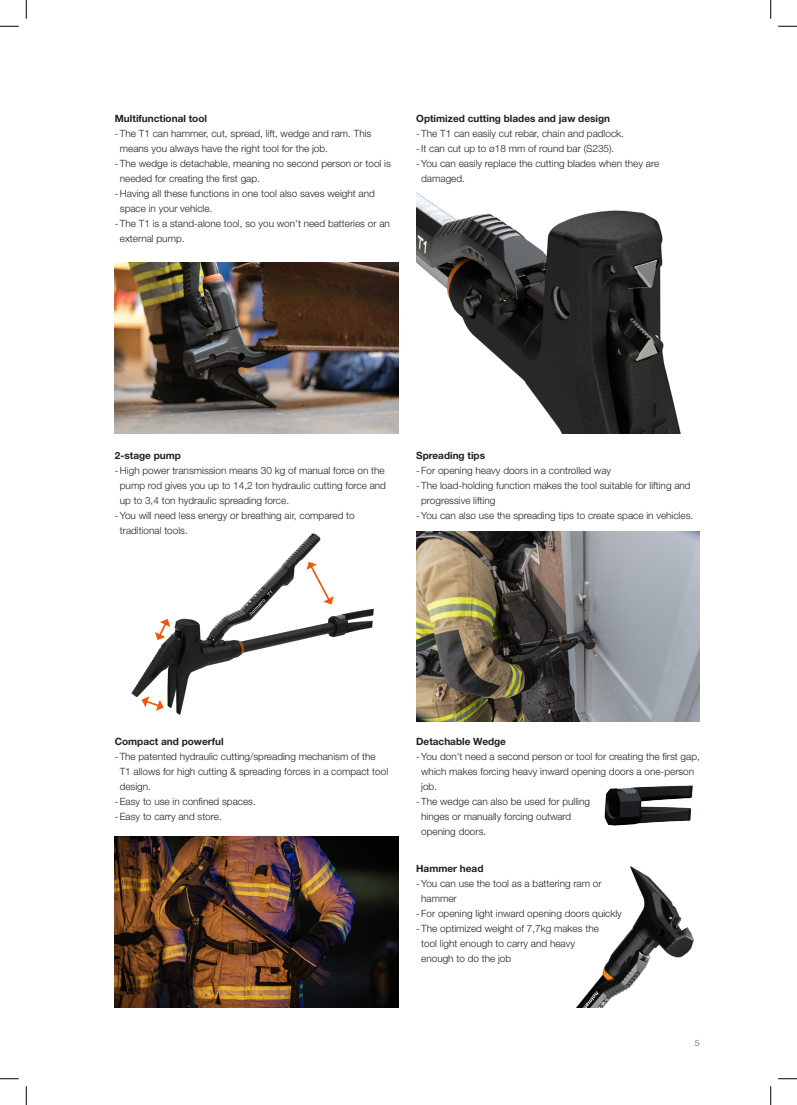
<style>
.page{position:relative;width:797px;height:1105px;background:#fff}
.page>*{position:absolute;margin:0;border:0;box-sizing:border-box;transform-origin:0 0}
.t1{font:300 10px "Helvetica Neue LT Std";color:#231f20}
.t2{font:700 10px "Helvetica Neue LT Std";color:#231f20}
.t3{font:300 8.75px "Helvetica Neue LT Std";color:#57585a}
</style>
<div class="page">
<img style="left:416px;top:192px;width:265px;height:241px">
<img style="left:131px;top:533px;width:243px;height:182px">
<svg style="left:155px;top:619px;width:15px;height:21px"></svg>
<svg style="left:141px;top:696px;width:23px;height:15px"></svg>
<svg style="left:306px;top:562px;width:27px;height:42px"></svg>
<img style="left:115px;top:263px;width:283px;height:170px">
<img style="left:416px;top:532px;width:283px;height:189px">
<img style="left:604px;top:785px;width:89px;height:41px">
<img style="left:115px;top:837px;width:283px;height:171px">
<img style="left:576px;top:866px;width:118px;height:142px">
<svg style="left:0;top:25px;width:19px;height:2px"></svg>
<svg style="left:778px;top:25px;width:19px;height:2px"></svg>
<svg style="left:0;top:1078px;width:19px;height:1px"></svg>
<svg style="left:778px;top:1078px;width:19px;height:1px"></svg>
<svg style="left:25px;top:0;width:2px;height:19px"></svg>
<svg style="left:25px;top:1086px;width:2px;height:19px"></svg>
<svg style="left:770px;top:0;width:1px;height:19px"></svg>
<svg style="left:770px;top:1086px;width:1px;height:19px"></svg>
<p class="t2" style="left:115px;top:112px;width:94px">Multifunctional tool</p>
<p class="t1" style="left:115px;top:127px;width:258px">-The T1 can hammer, cut, spread, lift, wedge and ram. This</p>
<p class="t1" style="left:120px;top:142px;width:210px">means you always have the right tool for the job.</p>
<p class="t1" style="left:115px;top:157px;width:277px">-The wedge is detachable, meaning no second person or tool is</p>
<p class="t1" style="left:120px;top:172px;width:142px">needed for creating the first gap.</p>
<p class="t1" style="left:115px;top:187px;width:261px">-Having all these functions in one tool also saves weight and</p>
<p class="t1" style="left:120px;top:202px;width:94px">space in your vehicle.</p>
<p class="t1" style="left:115px;top:217px;width:276px">-The T1 is a stand-alone tool, so you won't need batteries or an</p>
<p class="t1" style="left:120px;top:232px;width:66px">external pump.</p>
<p class="t2" style="left:416px;top:112px;width:195px">Optimized cutting blades and jaw design</p>
<p class="t1" style="left:416px;top:127px;width:209px">-The T1 can easily cut rebar, chain and padlock.</p>
<p class="t1" style="left:416px;top:142px;width:200px">-It can cut up to ø18 mm of round bar (S235).</p>
<p class="t1" style="left:416px;top:157px;width:244px">-You can easily replace the cutting blades when they are</p>
<p class="t1" style="left:421px;top:172px;width:45px">damaged.</p>
<p class="t2" style="left:115px;top:449px;width:68px">2-stage pump</p>
<p class="t1" style="left:115px;top:464px;width:271px">-High power transmission means 30 kg of manual force on the</p>
<p class="t1" style="left:120px;top:479px;width:268px">pump rod gives you up to 14,2 ton hydraulic cutting force and</p>
<p class="t1" style="left:120px;top:494px;width:171px">up to 3,4 ton hydraulic spreading force.</p>
<p class="t1" style="left:115px;top:509px;width:241px">-You will need less energy or breathing air, compared to</p>
<p class="t1" style="left:120px;top:524px;width:69px">traditional tools.</p>
<p class="t2" style="left:416px;top:449px;width:70px">Spreading tips</p>
<p class="t1" style="left:416px;top:464px;width:196px">-For opening heavy doors in a controlled way</p>
<p class="t1" style="left:416px;top:479px;width:276px">-The load-holding function makes the tool suitable for lifting and</p>
<p class="t1" style="left:421px;top:494px;width:76px">progressive lifting</p>
<p class="t1" style="left:416px;top:509px;width:278px">-You can also use the spreading tips to create space in vehicles.</p>
<p class="t2" style="left:115px;top:735px;width:110px">Compact and powerful</p>
<p class="t1" style="left:115px;top:751px;width:262px">-The patented hydraulic cutting/spreading mechanism of the</p>
<p class="t1" style="left:120px;top:766px;width:270px">T1 allows for high cutting &amp; spreading forces in a compact tool</p>
<p class="t1" style="left:120px;top:781px;width:33px">design.</p>
<p class="t1" style="left:115px;top:796px;width:143px">-Easy to use in confined spaces.</p>
<p class="t1" style="left:115px;top:811px;width:109px">-Easy to carry and store.</p>
<p class="t2" style="left:416px;top:735px;width:91px">Detachable Wedge</p>
<p class="t1" style="left:416px;top:751px;width:285px">-You don't need a second person or tool for creating the first gap,</p>
<p class="t1" style="left:421px;top:766px;width:274px">which makes forcing heavy inward opening doors a one-person</p>
<p class="t1" style="left:421px;top:781px;width:17px">job.</p>
<p class="t1" style="left:416px;top:796px;width:175px">-The wedge can also be used for pulling</p>
<p class="t1" style="left:421px;top:811px;width:152px">hinges or manually forcing outward</p>
<p class="t1" style="left:421px;top:826px;width:67px">opening doors.</p>
<p class="t2" style="left:416px;top:862px;width:69px">Hammer head</p>
<p class="t1" style="left:416px;top:877px;width:187px">-You can use the tool as a battering ram or</p>
<p class="t1" style="left:421px;top:892px;width:37px">hammer</p>
<p class="t1" style="left:416px;top:907px;width:207px">-For opening light inward opening doors quickly</p>
<p class="t1" style="left:416px;top:922px;width:184px">-The optimized weight of 7,7kg makes the</p>
<p class="t1" style="left:421px;top:937px;width:155px">tool light enough to carry and heavy</p>
<p class="t1" style="left:421px;top:952px;width:92px">enough to do the job</p>
<p class="t3" style="left:695px;top:1038px;width:6px">5</p>
</div>
